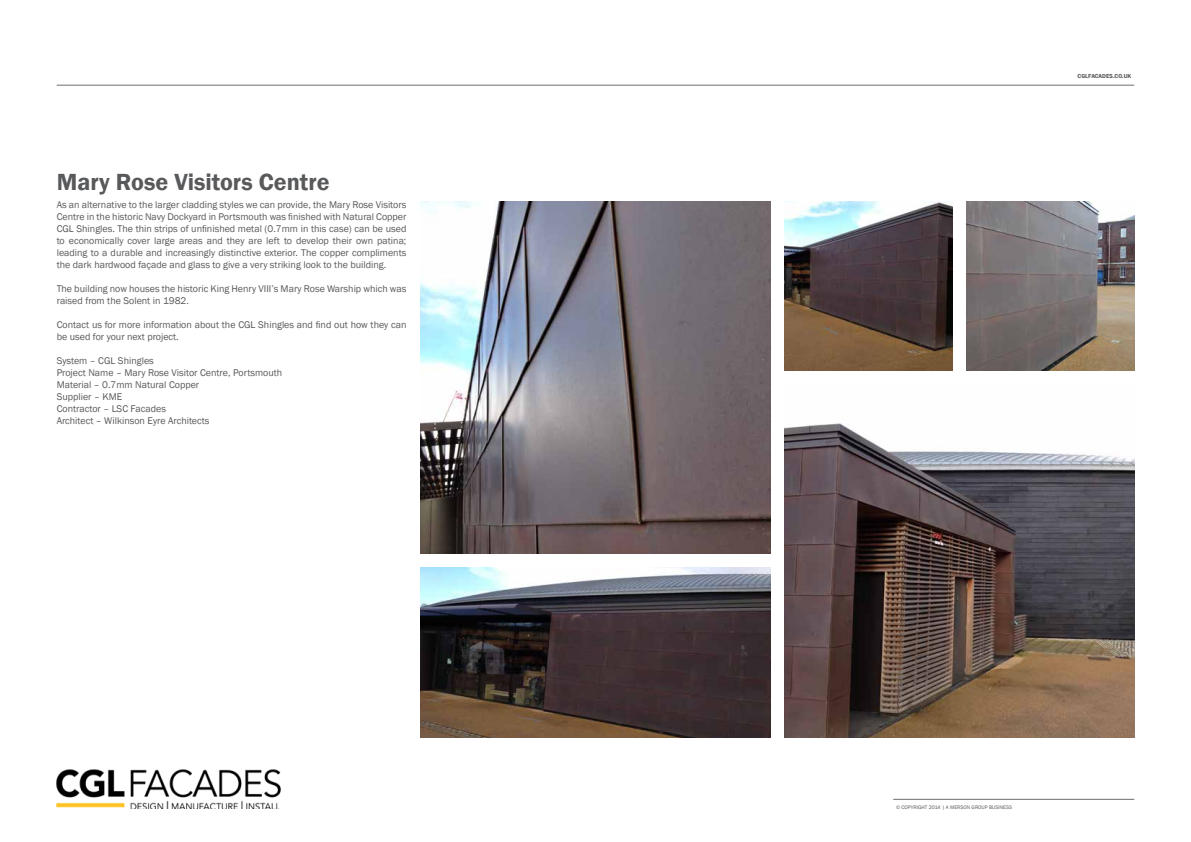
<style>
.page{position:relative;width:1191px;height:842px;background:#fff}
.page>*{position:absolute;margin:0;border:0;box-sizing:border-box;transform-origin:0 0}
.t1{font:600 24px "Franklin Gothic";color:#58595b}
.t2{font:10px/12px "Franklin Gothic";color:#58595b}
.t3{font:600 6px "Franklin Gothic";color:#58595b}
.t4{font:5.3px "Franklin Gothic";color:#58595b}
</style>
<div class="page">
<hr style="left:893px;top:799px;width:241px;height:1px;background:#6d6e71">
<hr style="left:57px;top:85px;width:1077px;height:1px;background:#6d6e71">
<img style="left:57px;top:770px;width:224px;height:39px">
<img style="left:420px;top:201px;width:350px;height:353px">
<img style="left:420px;top:568px;width:350px;height:169px">
<img style="left:966px;top:201px;width:168px;height:169px">
<img style="left:784px;top:201px;width:168px;height:169px">
<img style="left:784px;top:423px;width:350px;height:314px">
<h1 class="t1" style="left:57px;top:167px;width:274px">Mary Rose Visitors Centre</h1>
<p class="t2" style="left:57px;top:199px;width:351px;text-align:justify">As an alternative to the larger cladding styles we can provide, the Mary Rose Visitors Centre in the historic Navy Dockyard in Portsmouth was finished with Natural Copper CGL Shingles. The thin strips of unfinished metal (0.7mm in this case) can be used to economically cover large areas and they are left to develop their own patina; leading to a durable and increasingly distinctive exterior. The copper compliments the dark hardwood façade and glass to give a very striking look to the building.</p>
<p class="t2" style="left:57px;top:283px;width:351px">The building now houses the historic King Henry VIII’s Mary Rose Warship which was raised from the Solent in 1982.</p>
<p class="t2" style="left:57px;top:319px;width:351px">Contact us for more information about the CGL Shingles and find out how they can be used for your next project.</p>
<p class="t2" style="left:57px;top:355px;width:227px">System – CGL Shingles<br>Project Name – Mary Rose Visitor Centre, Portsmouth<br>Material – 0.7mm Natural Copper<br>Supplier – KME<br>Contractor – LSC Facades<br>Architect – Wilkinson Eyre Architects</p>
<p class="t3" style="left:1077px;top:72px;width:55px">CGLFACADES.CO.UK</p>
<p class="t4" style="left:896px;top:804px;width:117px">© COPYRIGHT 2014 | A MERSON GROUP BUSINESS</p>
</div>
